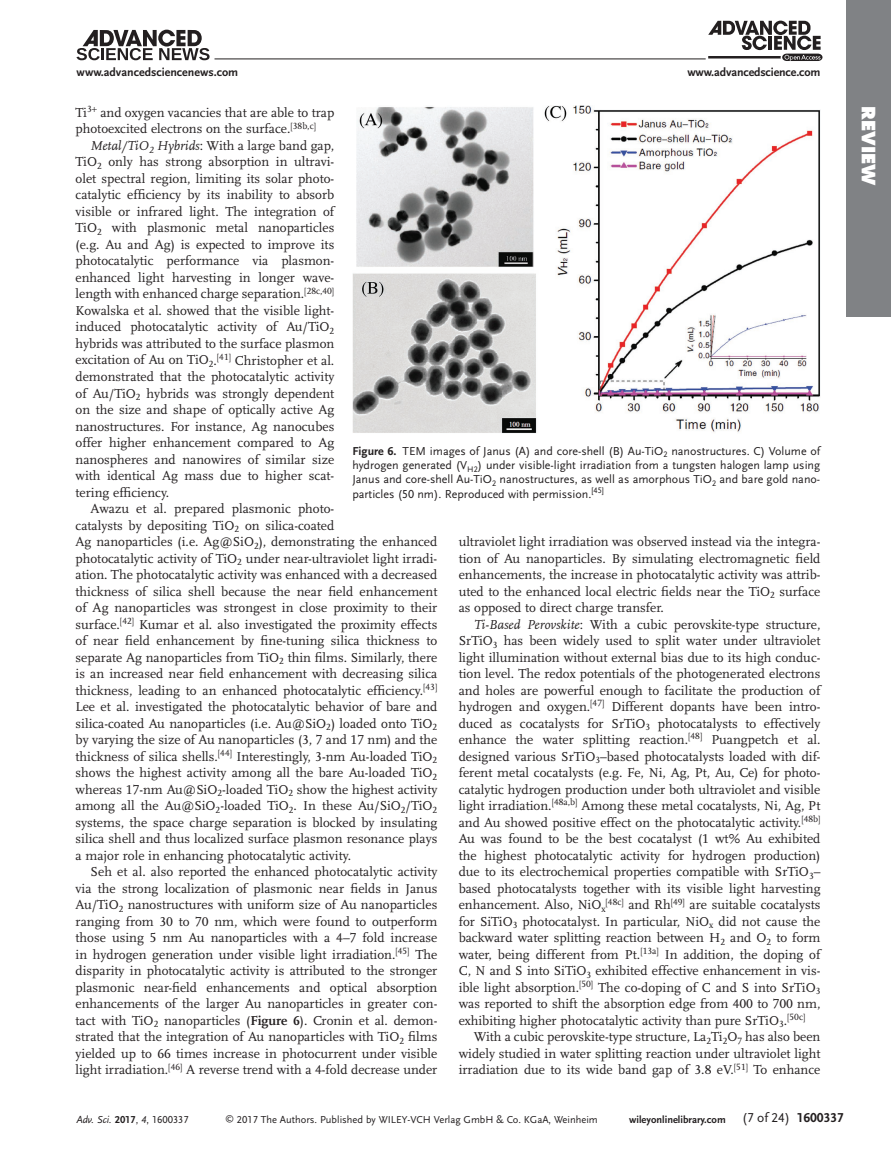
<style>
.page{position:relative;width:891px;height:1175px;background:#fff}
.page>*{position:absolute;margin:0;border:0;box-sizing:border-box;transform-origin:0 0}
.t1{font:800 18px "Futura";letter-spacing:.005em;color:#fff}
.t2{font:13.5px/16.5px "Scala LF";color:#231f20;text-align:justify}
.t3{font:12px/14.2px "Scala Sans LF";color:#231f20;text-align:justify}
.t4{font:700 12px "Scala Sans LF";color:#231f20}
.t5{font:10.5px "Scala Sans LF";color:#231f20}
.t6{font:700 10.5px "Scala Sans LF";color:#231f20}
.t7{font:italic 10.5px "Scala Sans LF";color:#231f20}
.s1{font-style:italic}
.s2{font-weight:700}
.s3{font-weight:700;font-style:normal}
.s4{font-style:normal}
.s5{font-size:9px}
.s6{font-weight:400;font-size:13.5px}
.s7{font-size:13.5px}
</style>
<div class="page">
<div style="left:846px;top:0;width:45px;height:317px;background:#808285"></div>
<svg style="left:708px;top:21px;width:115px;height:40px"></svg>
<hr style="left:215px;top:59px;width:491px;height:1px;background:#231f20">
<svg style="left:77px;top:30px;width:133px;height:30px"></svg>
<img style="left:352px;top:106px;width:468px;height:327px">
<p class="t4" style="left:77px;top:65px;width:163px">www.advancedsciencenews.com</p>
<p class="t4" style="left:687px;top:65px;width:135px">www.advancedscience.com</p>
<p class="t2" style="left:76px;top:104px;width:260px">Ti<sup>3</sup> and oxygen vacancies that are able to trap photoexcited electrons on the surface.<sup>[38b,c]</sup></p>
<p class="t2" style="left:76px;top:137px;width:260px;text-indent:15px"><span class="s1">Metal/TiO</span><sub>2</sub> <span class="s1">Hybrids</span>: With a large band gap, TiO<sub>2</sub> only has strong absorption in ultravi&shy;olet spectral region, limiting its solar photo&shy;catalytic efficiency by its inability to absorb visible or infrared light. The integration of TiO<sub>2</sub> with plasmonic metal nanoparticles (e.g. Au and Ag) is expected to improve its photocatalytic performance via plasmon&shy;enhanced light harvesting in longer wave&shy;length with enhanced charge separation.<sup>[28c,40] </sup>Kowalska et al. showed that the visible light&shy;induced photocatalytic activity of Au/TiO<sub>2 </sub>hybrids was attributed to the surface plasmon excitation of Au on TiO<sub>2</sub>.<sup>[41]</sup> Christopher et al. demonstrated that the photocatalytic activity of Au/TiO<sub>2</sub> hybrids was strongly dependent on the size and shape of optically active Ag nanostructures. For instance, Ag nanocubes offer higher enhancement compared to Ag nanospheres and nanowires of similar size with identical Ag mass due to higher scat&shy;tering efficiency.</p>
<p class="t2" style="left:76px;top:500px;width:363px;text-align:left;text-indent:15px">Awazu et al. prepared plasmonic photo-<br>catalysts by depositing TiO<sub>2</sub> on silica-coated<br>Ag nanoparticles (i.e. Ag@SiO<sub>2</sub>), demonstrating the enhanced photocatalytic activity of TiO<sub>2</sub> under near-ultraviolet light irradi&shy;ation. The photocatalytic activity was enhanced with a decreased thickness of silica shell because the near field enhancement of Ag nanoparticles was strongest in close proximity to their surface.<sup>[42]</sup> Kumar et al. also investigated the proximity effects of near field enhancement by fine-tuning silica thickness to separate Ag nanoparticles from TiO<sub>2</sub> thin films. Similarly, there is an increased near field enhancement with decreasing silica thickness, leading to an enhanced photocatalytic efficiency.<sup>[43] </sup>Lee et al. investigated the photocatalytic behavior of bare and silica-coated Au nanoparticles (i.e. Au@SiO<sub>2</sub>) loaded onto TiO<sub>2 </sub>by varying the size of Au nanoparticles (3, 7 and 17 nm) and the thickness of silica shells.<sup>[44]</sup> Interestingly, 3-nm Au-loaded TiO<sub>2 </sub>shows the highest activity among all the bare Au-loaded TiO<sub>2 </sub>whereas 17-nm Au@SiO<sub>2</sub>-loaded TiO<sub>2</sub> show the highest activity among all the Au@SiO<sub>2</sub>-loaded TiO<sub>2</sub>. In these Au/SiO<sub>2</sub>/TiO<sub>2 </sub>systems, the space charge separation is blocked by insulating silica shell and thus localized surface plasmon resonance plays a major role in enhancing photocatalytic activity.</p>
<p class="t2" style="left:76px;top:863px;width:363px;text-indent:15px">Seh et al. also reported the enhanced photocatalytic activity via the strong localization of plasmonic near fields in Janus Au/TiO<sub>2</sub> nanostructures with uniform size of Au nanoparticles ranging from 30 to 70 nm, which were found to outperform those using 5 nm Au nanoparticles with a 4–7 fold increase in hydrogen generation under visible light irradiation.<sup>[45]</sup> The disparity in photocatalytic activity is attributed to the stronger plasmonic near-field enhancements and optical absorption enhancements of the larger Au nanoparticles in greater con&shy;tact with TiO<sub>2</sub> nanoparticles (<span class="s2">Figure 6</span>). Cronin et al. demon&shy;strated that the integration of Au nanoparticles with TiO<sub>2</sub> films yielded up to 66 times increase in photocurrent under visible light irradiation.<sup>[46]</sup> A reverse trend with a 4-fold decrease under</p>
<p class="t3" style="left:352px;top:444px;width:469px"><span class="s2">Figure 6.</span> TEM images of Janus (A) and core-shell (B) Au-TiO<sub>2</sub> nanostructures. C) Volume of hydrogen generated (V<sub>H2</sub>) under visible-light irradiation from a tungsten halogen lamp using Janus and core-shell Au-TiO<sub>2</sub> nanostructures, as well as amorphous TiO<sub>2</sub> and bare gold nano&shy;particles (50 nm). Reproduced with permission.<sup>[45]</sup></p>
<p class="t2" style="left:459px;top:533px;width:363px">ultraviolet light irradiation was observed instead via the integra&shy;tion of Au nanoparticles. By simulating electromagnetic field enhancements, the increase in photocatalytic activity was attrib&shy;uted to the enhanced local electric fields near the TiO<sub>2</sub> surface as opposed to direct charge transfer.</p>
<p class="t2" style="left:459px;top:616px;width:363px;text-indent:15px"><span class="s1">Ti-Based Perovskite</span>: With a cubic perovskite-type structure, SrTiO<sub>3</sub> has been widely used to split water under ultraviolet light illumination without external bias due to its high conduc&shy;tion level. The redox potentials of the photogenerated electrons and holes are powerful enough to facilitate the production of hydrogen and oxygen.<sup>[47]</sup> Different dopants have been intro&shy;duced as cocatalysts for SrTiO<sub>3</sub> photocatalysts to effectively enhance the water splitting reaction.<sup>[48]</sup> Puangpetch et al. designed various SrTiO<sub>3</sub>–based photocatalysts loaded with dif&shy;ferent metal cocatalysts (e.g. Fe, Ni, Ag, Pt, Au, Ce) for photo&shy;catalytic hydrogen production under both ultraviolet and visible light irradiation.<sup>[48a,b]</sup> Among these metal cocatalysts, Ni, Ag, Pt and Au showed positive effect on the photocatalytic activity.<sup>[48b] </sup>Au was found to be the best cocatalyst (1 wt% Au exhibited the highest photocatalytic activity for hydrogen production) due to its electrochemical properties compatible with SrTiO<sub>3</sub>– based photocatalysts together with its visible light harvesting enhancement. Also, NiO<sub>x</sub><sup>[48c]</sup> and Rh<sup>[49]</sup> are suitable cocatalysts for SiTiO<sub>3</sub> photocatalyst. In particular, NiO<sub>x</sub> did not cause the backward water splitting reaction between H<sub>2</sub> and O<sub>2</sub> to form water, being different from Pt.<sup>[13a]</sup> In addition, the doping of C, N and S into SiTiO<sub>3</sub> exhibited effective enhancement in vis&shy;ible light absorption.<sup>[50]</sup> The co-doping of C and S into SrTiO<sub>3 </sub>was reported to shift the absorption edge from 400 to 700 nm, exhibiting higher photocatalytic activity than pure SrTiO<sub>3</sub>.<sup>[50c]</sup></p>
<p class="t2" style="left:459px;top:1028px;width:363px;text-indent:15px">With a cubic perovskite-type structure, La<sub>2</sub>Ti<sub>2</sub>O<sub>7</sub> has also been widely studied in water splitting reaction under ultraviolet light irradiation due to its wide band gap of 3.8 eV.<sup>[51]</sup> To enhance</p>
<p class="t7" style="left:77px;top:1113px;width:114px">Adv. Sci. <span class="s3">2017</span><span class="s4">,</span> 4<span class="s4">, 1600337</span></p>
<p class="t5" style="left:225px;top:1113px;width:374px"><span class="s5">©</span> 2017 The Authors. Published by WILEY-VCH Verlag GmbH &amp; Co. KGaA, Weinheim</p>
<p class="t6" style="left:629px;top:1113px;width:216px">wileyonlinelibrary.com <span class="s6">(7 of 24)</span> <span class="s7">1600337</span></p>
<h1 class="t1" style="left:880px;top:106px;width:81px;rotate:90deg">Review</h1>
</div>
